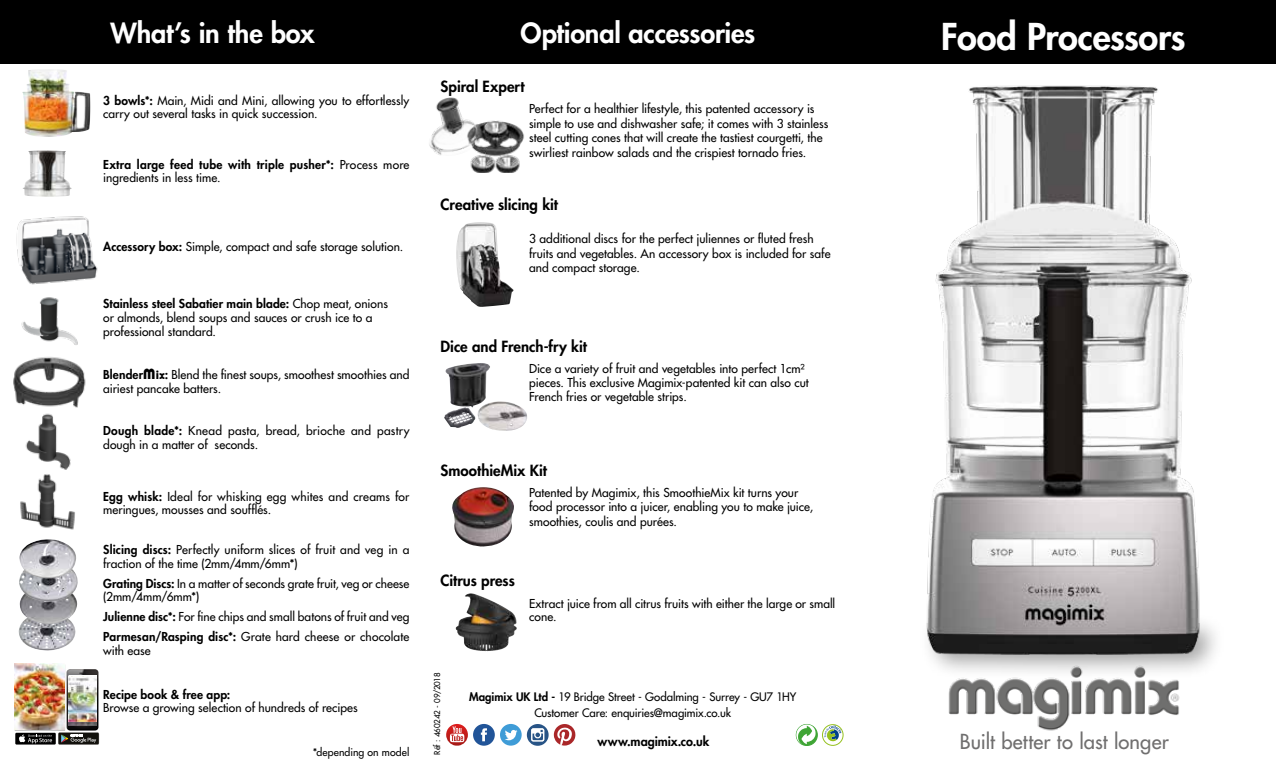
<style>
.page{position:relative;width:1276px;height:766px;background:#fff}
.page>*{position:absolute;margin:0;border:0;box-sizing:border-box;transform-origin:0 0}
.t1{font:800 36px "Futura";letter-spacing:-.01em;color:#fff}
.t2{font:800 27px "Futura";letter-spacing:-.01em;color:#fff}
.t3{font:20.25px "Futura";letter-spacing:.005em;color:#706f6f}
.t4{font:800 15px "Futura";color:#000}
.t5{font:800 12.6px "Futura";letter-spacing:-.005em;color:#000}
.t6{font:12px/14.4px "Futura";letter-spacing:.005em;color:#000}
.t7{font:800 12px/13.5px "Futura";letter-spacing:.015em;color:#000}
.t8{font:11.4px/16px "Futura";letter-spacing:-.01em;color:#000;text-align:center}
.t9{font:10.5px "Futura";letter-spacing:.015em;color:#000}
.t10{font:7.95px "Futura";letter-spacing:-.005em;color:#000}
.s1{font-weight:800}
.s2{font-weight:400}
.s3{font-family:"Bauhaus";font-weight:700;font-size:21px}
.s4{font-family:"Bauhaus";font-weight:700}
</style>
<div class="page">
<div style="left:0;top:0;width:1276px;height:64px;background:#000"></div>
<div style="left:473px;top:723px;width:22px;height:22px;background:#215498;border-radius:50%"></div>
<svg style="left:481px;top:728px;width:6px;height:13px"></svg>
<svg style="left:500px;top:723px;width:22px;height:22px"></svg>
<svg style="left:505px;top:729px;width:12px;height:11px"></svg>
<svg style="left:446px;top:724px;width:22px;height:21px"></svg>
<svg style="left:527px;top:724px;width:21px;height:21px"></svg>
<svg style="left:554px;top:724px;width:22px;height:21px"></svg>
<div style="left:796px;top:723px;width:22px;height:22px;border:1px solid #3fa535;border-radius:50%"></div>
<svg style="left:796px;top:724px;width:20px;height:21px"></svg>
<div style="left:822px;top:724px;width:21px;height:21px;border:1px solid #95c11f;border-radius:50%"></div>
<svg style="left:824px;top:725px;width:17px;height:16px"></svg>
<img style="left:1037px;top:723px;width:29px;height:8px">
<img style="left:460px;top:593px;width:12px;height:27px">
<img style="left:444px;top:363px;width:83px;height:68px">
<img style="left:456px;top:222px;width:58px;height:85px">
<img style="left:452px;top:487px;width:62px;height:59px">
<img style="left:429px;top:97px;width:95px;height:76px">
<img style="left:23px;top:150px;width:49px;height:47px">
<img style="left:21px;top:297px;width:57px;height:48px">
<img style="left:13px;top:357px;width:73px;height:51px">
<img style="left:25px;top:413px;width:46px;height:57px">
<img style="left:20px;top:474px;width:55px;height:56px">
<img style="left:22px;top:69px;width:68px;height:68px">
<img style="left:16px;top:216px;width:82px;height:69px">
<img style="left:18px;top:623px;width:58px;height:27px">
<img style="left:19px;top:601px;width:59px;height:22px">
<img style="left:19px;top:578px;width:59px;height:23px">
<img style="left:19px;top:539px;width:59px;height:39px">
<svg style="left:14px;top:666px;width:85px;height:78px"></svg>
<img style="left:14px;top:663px;width:50px;height:66px">
<img style="left:66px;top:668px;width:30px;height:62px">
<img style="left:69px;top:721px;width:27px;height:4px">
<svg style="left:69px;top:675px;width:27px;height:46px"></svg>
<img style="left:69px;top:677px;width:27px;height:4px">
<img style="left:926px;top:85px;width:290px;height:638px">
<h2 class="t2" style="left:111px;top:15px;width:206px">What’s in the box</h2>
<h2 class="t2" style="left:520px;top:15px;width:236px">Optional accessories</h2>
<h1 class="t1" style="left:941px;top:13px;width:246px">Food Processors</h1>
<p class="t6" style="left:103px;top:94px;width:308px;line-height:13.5px"><span class="s1">3 bowls*:</span> Main, Midi and Mini, allowing you to effortlessly carry out several tasks in quick succession.</p>
<p class="t7" style="left:103px;top:157px;width:308px">Extra large feed tube with triple pusher*: <span class="s2">Process more ingredients in less time.</span></p>
<p class="t6" style="left:103px;top:240px;width:301px"><span class="s1">Accessory box:</span> Simple, compact and safe storage solution.</p>
<p class="t6" style="left:103px;top:297px;width:286px;line-height:13.5px"><span class="s1">Stainless steel Sabatier main blade:</span> Chop meat, onions or almonds, blend soups and sauces or crush ice to a professional standard.</p>
<p class="t6" style="left:103px;top:367px;width:308px;line-height:13.5px"><span class="s1">Blender</span><span class="s3">m</span><span class="s4">ix</span><span class="s1">:</span> Blend the finest soups, smoothest smoothies and airiest pancake batters.</p>
<p class="t6" style="left:103px;top:424px;width:308px;line-height:13.5px"><span class="s1">Dough blade*:</span> Knead pasta, bread, brioche and pastry dough in a matter of seconds.</p>
<p class="t6" style="left:103px;top:489px;width:308px;line-height:13.5px"><span class="s1">Egg whisk:</span> Ideal for whisking egg whites and creams for meringues, mousses and soufflés.</p>
<p class="t6" style="left:103px;top:543px;width:308px;line-height:13.5px"><span class="s1">Slicing discs:</span> Perfectly uniform slices of fruit and veg in a fraction of the time (2mm/4mm/6mm*)</p>
<p class="t6" style="left:103px;top:576px;width:308px;line-height:13.5px"><span class="s1">Grating Discs:</span> In a matter of seconds grate fruit, veg or cheese (2mm/4mm/6mm*)</p>
<p class="t6" style="left:103px;top:606px;width:308px;line-height:20px"><span class="s1">Julienne disc*:</span> For fine chips and small batons of fruit and veg<br><span class="s1">Parmesan/Rasping disc*:</span> Grate hard cheese or chocolate</p>
<p class="t6" style="left:103px;top:642px;width:49px">with ease</p>
<p class="t7" style="left:103px;top:687px;width:129px">Recipe book &amp; free app:</p>
<p class="t6" style="left:103px;top:700px;width:256px">Browse a growing selection of hundreds of recipes</p>
<p class="t9" style="left:313px;top:745px;width:98px">*depending on model</p>
<p class="t4" style="left:441px;top:76px;width:85px">Spiral Expert</p>
<p class="t6" style="left:529px;top:102px;width:301px">Perfect for a healthier lifestyle, this patented accessory is simple to use and dishwasher safe; it comes with 3 stainless steel cutting cones that will create the tastiest courgetti, the swirliest rainbow salads and the crispiest tornado fries.</p>
<p class="t4" style="left:441px;top:194px;width:119px">Creative slicing kit</p>
<p class="t6" style="left:529px;top:231px;width:303px">3 additional discs for the perfect juliennes or fluted fresh fruits and vegetables. An accessory box is included for safe and compact storage.</p>
<p class="t4" style="left:441px;top:336px;width:148px">Dice and French-fry kit</p>
<p class="t6" style="left:529px;top:360px;width:281px">Dice a variety of fruit and vegetables into perfect 1cm² pieces. This exclusive Magimix-patented kit can also cut<br>French fries or vegetable strips.</p>
<p class="t4" style="left:441px;top:461px;width:108px">SmoothieMix Kit</p>
<p class="t6" style="left:529px;top:485px;width:286px">Patented by Magimix, this SmoothieMix kit turns your food processor into a juicer, enabling you to make juice, smoothies, coulis and purées.</p>
<p class="t4" style="left:441px;top:570px;width:76px">Citrus press</p>
<p class="t6" style="left:529px;top:596px;width:308px;line-height:13.5px">Extract juice from all citrus fruits with either the large or small cone.</p>
<p class="t10" style="left:432px;top:754px;width:83px;rotate:-90deg">Réf : 460242 - 09/2018</p>
<p class="t8" style="left:469px;top:688px;width:329px"><span class="s1">Magimix UK Ltd -</span> 19 Bridge Street - Godalming - Surrey - GU7 1HY<br>Customer Care: enquiries@magimix.co.uk</p>
<p class="t5" style="left:597px;top:733px;width:113px">www.magimix.co.uk</p>
<h3 class="t3" style="left:960px;top:727px;width:210px">Built better to last longer</h3>
</div>
